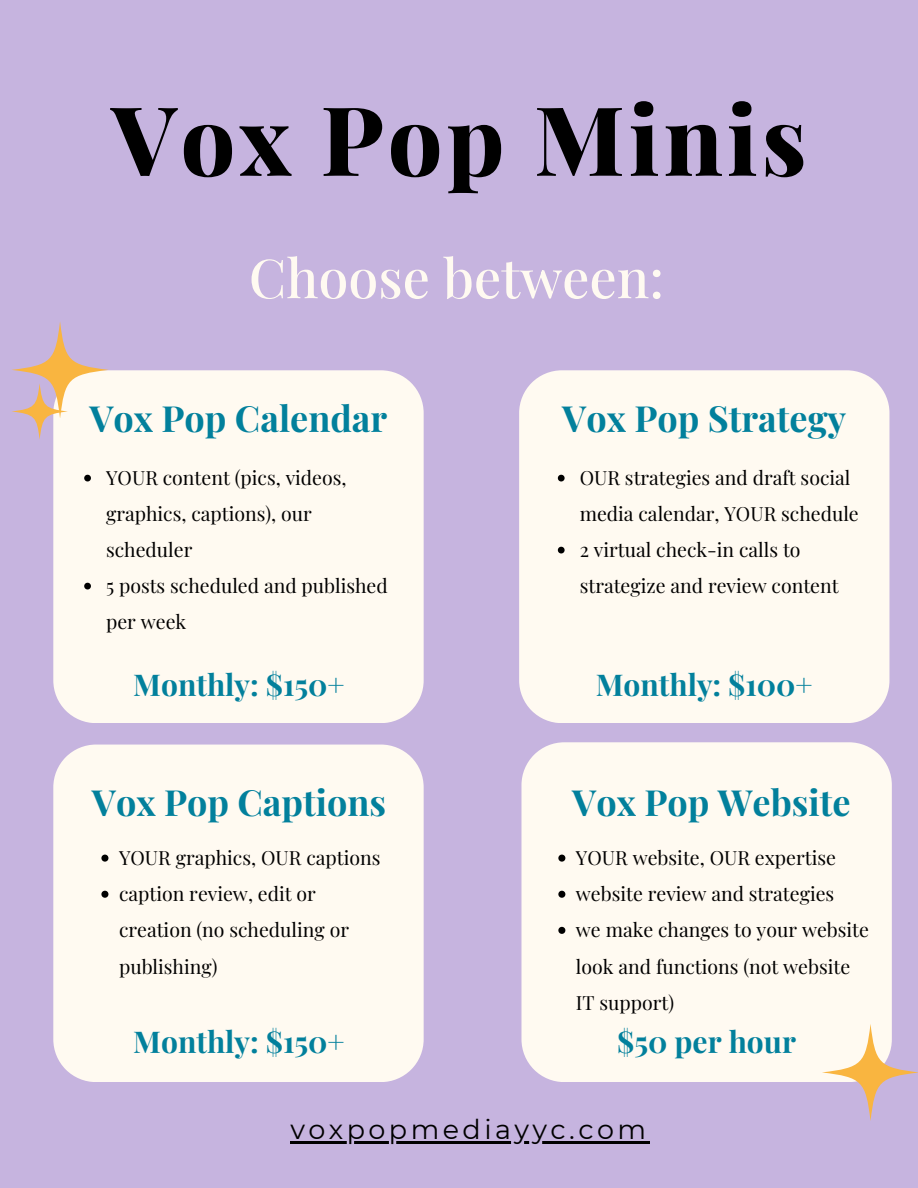
<style>
.page{position:relative;width:918px;height:1188px;background:#c6b4df}
.page>*{position:absolute;margin:0;border:0;box-sizing:border-box;transform-origin:0 0}
.t1{font:800 96px "Playfair Display";letter-spacing:.04em;color:#000}
.t2{font:500 54px "Playfair Display";color:#fffaf1}
.t3{font:700 36px "Playfair Display";color:#02809c}
.t4{font:700 30px "Playfair Display";color:#02809c}
.t5{font:27px "Montserrat";letter-spacing:.13em;color:#000}
.t6{font:19.5px/36px "Playfair Display";color:#000}
</style>
<div class="page">
<div style="left:53px;top:370px;width:371px;height:353px;background:#fffaf1"></div>
<div style="left:53px;top:745px;width:371px;height:337px;background:#fffaf1"></div>
<div style="left:519px;top:370px;width:370px;height:353px;background:#fffaf1"></div>
<div style="left:521px;top:742px;width:371px;height:340px;background:#fffaf1"></div>
<svg style="left:84px;top:475px;width:7px;height:6px"></svg>
<svg style="left:84px;top:583px;width:7px;height:6px"></svg>
<svg style="left:558px;top:475px;width:7px;height:6px"></svg>
<svg style="left:558px;top:547px;width:7px;height:6px"></svg>
<svg style="left:101px;top:855px;width:7px;height:7px"></svg>
<svg style="left:101px;top:891px;width:7px;height:7px"></svg>
<svg style="left:558px;top:855px;width:7px;height:7px"></svg>
<svg style="left:558px;top:891px;width:7px;height:7px"></svg>
<svg style="left:558px;top:927px;width:7px;height:7px"></svg>
<svg style="left:12px;top:321px;width:96px;height:118px"></svg>
<svg style="left:822px;top:1024px;width:96px;height:97px"></svg>
<hr style="left:290px;top:1141px;width:360px;height:3px;background:#000">
<h1 class="t1" style="left:111px;top:72px;width:697px">Vox Pop Minis</h1>
<h2 class="t2" style="left:249px;top:240px;width:417px">Choose between:</h2>
<p class="t3" style="left:90px;top:393px;width:299px">Vox Pop Calendar</p>
<p class="t6" style="left:106px;top:459px;width:242px">YOUR content (pics, videos, graphics, captions), our scheduler</p>
<h4 class="t6" style="left:106px;top:567px;width:283px">5 posts scheduled and published per week</h4>
<p class="t3" style="left:562px;top:393px;width:286px">Vox Pop Strategy</p>
<p class="t6" style="left:580px;top:459px;width:281px">OUR strategies and draft social media calendar, YOUR schedule</p>
<h3 class="t6" style="left:580px;top:531px;width:260px">2 virtual check-in calls to strategize and review content</h3>
<p class="t4" style="left:133px;top:664px;width:213px">Monthly: $150+</p>
<h4 class="t4" style="left:596px;top:664px;width:219px">Monthly: $100+</h4>
<h3 class="t3" style="left:92px;top:777px;width:296px">Vox Pop Captions</h3>
<p class="t6" style="left:119px;top:839px;width:263px">YOUR graphics, OUR captions</p>
<p class="t6" style="left:119px;top:875px;width:232px">caption review, edit or creation (no scheduling or publishing)</p>
<h4 class="t3" style="left:572px;top:777px;width:280px">Vox Pop Website</h4>
<h3 class="t6" style="left:576px;top:839px;width:262px">YOUR website, OUR expertise</h3>
<p class="t6" style="left:576px;top:875px;width:260px">website review and strategies</p>
<p class="t6" style="left:576px;top:911px;width:295px">we make changes to your website look and functions (not website<br>IT support)</p>
<h3 class="t4" style="left:133px;top:1021px;width:213px">Monthly: $150+</h3>
<p class="t4" style="left:617px;top:1021px;width:180px">$50 per hour</p>
<p class="t5" style="left:290px;top:1113px;width:357px">voxpopmediayyc.com</p>
</div>
